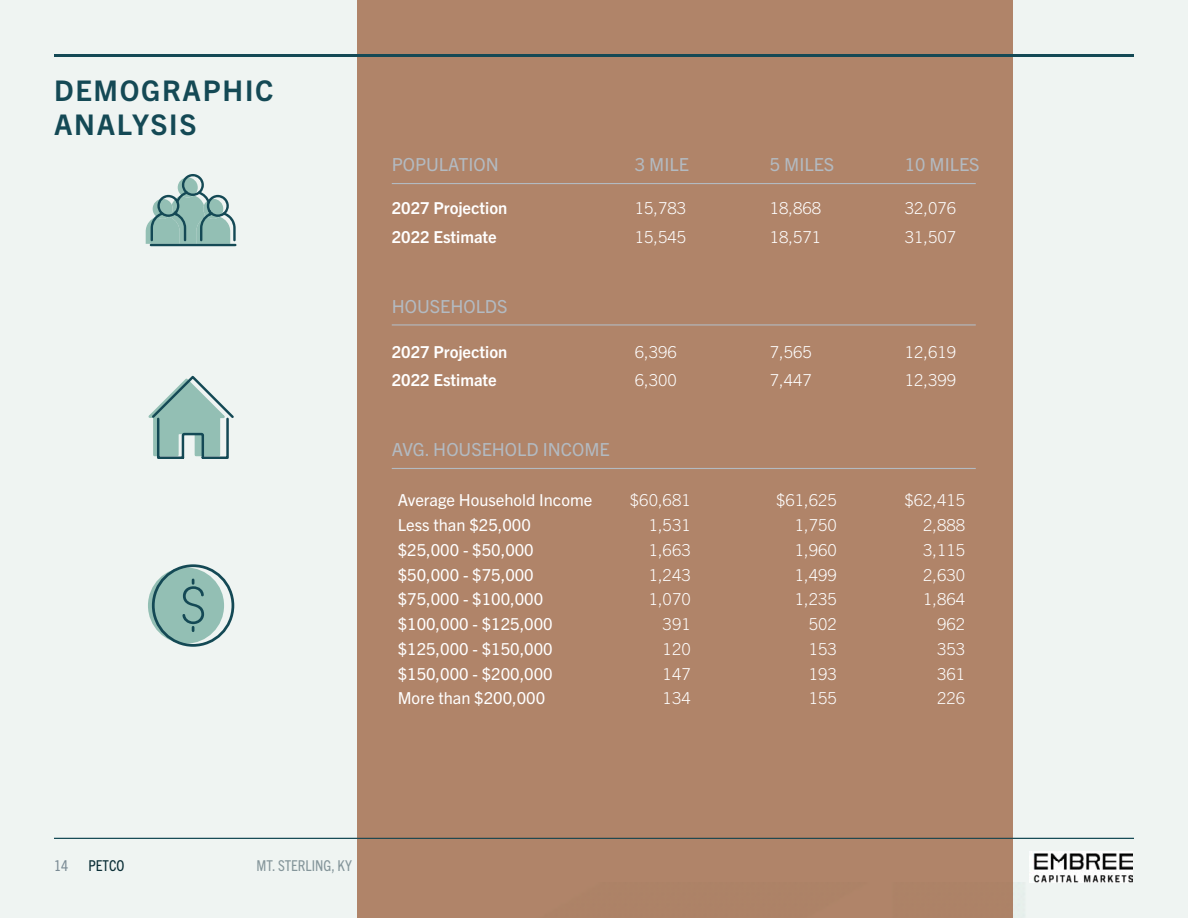
<style>
.page{position:relative;width:1188px;height:918px;background:#eef4f1}
.page>*{position:absolute;margin:0;border:0;box-sizing:border-box;transform-origin:0 0}
.t1{font:700 28.5px/34.2px "Trade Gothic Next LT Pro";letter-spacing:.06em;color:#144955}
.t2{font:18px "Trade Gothic Next LT Pro";color:#b3bac1}
.t3{font:300 16.5px "Trade Gothic Next LT Pro";color:#fff}
.t4{font:16.5px "Trade Gothic Next LT Pro";color:#fff}
.t5{font:700 16.5px "Trade Gothic Next LT Pro";color:#fff}
.t6{font:condensed 15px "Trade Gothic Next LT Pro";color:#85969b}
.t7{font:condensed 15px "Trade Gothic Next LT Pro";color:#0a2e36}
.t8{font:condensed 15px "Trade Gothic Next LT Pro";color:#7b8b95}
</style>
<div class="page">
<img style="left:1029px;top:852px;width:104px;height:30px">
<div style="left:357px;top:0;width:655px;height:918px;background:#b08469"></div>
<hr style="left:54px;top:838px;width:1080px;height:1px;background:#144955">
<hr style="left:54px;top:54px;width:1080px;height:3px;background:#144955">
<hr style="left:392px;top:183px;width:584px;height:1px;background:#b3bac1">
<hr style="left:392px;top:468px;width:584px;height:1px;background:#b3bac1">
<hr style="left:392px;top:324px;width:584px;height:2px;background:#b3bac1">
<svg style="left:146px;top:174px;width:90px;height:70px"></svg>
<hr style="left:151px;top:244px;width:84px;height:2px;background:#144955">
<svg style="left:148px;top:376px;width:86px;height:83px"></svg>
<svg style="left:151px;top:564px;width:83px;height:83px"></svg>
<p class="t1" style="left:54px;top:72px;width:221px">DEMOGRAPHIC<br>ANALYSIS</p>
<p class="t2" style="left:392px;top:152px;width:109px">POPULATION</p>
<p class="t2" style="left:635px;top:152px;width:56px">3 MILE</p>
<p class="t2" style="left:770px;top:152px;width:66px">5 MILES</p>
<p class="t2" style="left:905px;top:152px;width:76px">10 MILES</p>
<p class="t5" style="left:392px;top:197px;width:117px">2027 Projection</p>
<p class="t3" style="left:635px;top:197px;width:53px">15,783</p>
<p class="t3" style="left:770px;top:197px;width:53px">18,868</p>
<p class="t3" style="left:905px;top:197px;width:53px">32,076</p>
<p class="t5" style="left:392px;top:225px;width:107px">2022 Estimate</p>
<p class="t3" style="left:635px;top:225px;width:53px">15,545</p>
<p class="t3" style="left:770px;top:225px;width:53px">18,571</p>
<p class="t3" style="left:905px;top:225px;width:53px">31,507</p>
<p class="t2" style="left:392px;top:294px;width:117px">HOUSEHOLDS</p>
<p class="t5" style="left:392px;top:340px;width:117px">2027 Projection</p>
<p class="t3" style="left:635px;top:340px;width:44px">6,396</p>
<p class="t3" style="left:770px;top:340px;width:44px">7,565</p>
<p class="t3" style="left:905px;top:340px;width:53px">12,619</p>
<p class="t5" style="left:392px;top:369px;width:107px">2022 Estimate</p>
<p class="t3" style="left:635px;top:369px;width:44px">6,300</p>
<p class="t3" style="left:770px;top:369px;width:44px">7,447</p>
<p class="t3" style="left:905px;top:369px;width:53px">12,399</p>
<p class="t2" style="left:392px;top:437px;width:220px">AVG. HOUSEHOLD INCOME</p>
<p class="t4" style="left:398px;top:489px;width:196px">Average Household Income</p>
<p class="t3" style="left:630px;top:489px;width:62px">$60,681</p>
<p class="t3" style="left:776px;top:489px;width:62px">$61,625</p>
<p class="t3" style="left:904px;top:489px;width:62px">$62,415</p>
<p class="t4" style="left:398px;top:514px;width:135px">Less than $25,000</p>
<p class="t3" style="left:649px;top:514px;width:44px">1,531</p>
<p class="t3" style="left:795px;top:514px;width:44px">1,750</p>
<p class="t3" style="left:923px;top:514px;width:44px">2,888</p>
<p class="t4" style="left:398px;top:538px;width:138px">$25,000 - $50,000</p>
<p class="t3" style="left:649px;top:538px;width:44px">1,663</p>
<p class="t3" style="left:795px;top:538px;width:44px">1,960</p>
<p class="t3" style="left:923px;top:538px;width:44px">3,115</p>
<p class="t4" style="left:398px;top:563px;width:138px">$50,000 - $75,000</p>
<p class="t3" style="left:649px;top:563px;width:44px">1,243</p>
<p class="t3" style="left:795px;top:563px;width:44px">1,499</p>
<p class="t3" style="left:923px;top:563px;width:44px">2,630</p>
<p class="t4" style="left:398px;top:588px;width:147px">$75,000 - $100,000</p>
<p class="t3" style="left:649px;top:588px;width:44px">1,070</p>
<p class="t3" style="left:795px;top:588px;width:44px">1,235</p>
<p class="t3" style="left:923px;top:588px;width:44px">1,864</p>
<p class="t4" style="left:398px;top:613px;width:156px">$100,000 - $125,000</p>
<p class="t3" style="left:663px;top:613px;width:30px">391</p>
<p class="t3" style="left:809px;top:613px;width:30px">502</p>
<p class="t3" style="left:937px;top:613px;width:30px">962</p>
<p class="t4" style="left:398px;top:637px;width:156px">$125,000 - $150,000</p>
<p class="t3" style="left:663px;top:637px;width:30px">120</p>
<p class="t3" style="left:809px;top:637px;width:30px">153</p>
<p class="t3" style="left:937px;top:637px;width:30px">353</p>
<p class="t4" style="left:398px;top:662px;width:156px">$150,000 - $200,000</p>
<p class="t3" style="left:663px;top:662px;width:30px">147</p>
<p class="t3" style="left:809px;top:662px;width:30px">193</p>
<p class="t3" style="left:937px;top:662px;width:30px">361</p>
<p class="t4" style="left:398px;top:687px;width:149px">More than $200,000</p>
<p class="t3" style="left:663px;top:687px;width:30px">134</p>
<p class="t3" style="left:809px;top:687px;width:30px">155</p>
<p class="t3" style="left:937px;top:687px;width:30px">226</p>
<p class="t8" style="left:54px;top:855px;width:16px">14</p>
<p class="t7" style="left:88px;top:855px;width:37px">PETCO</p>
<p class="t6" style="left:256px;top:855px;width:97px">MT. STERLING, KY</p>
</div>
